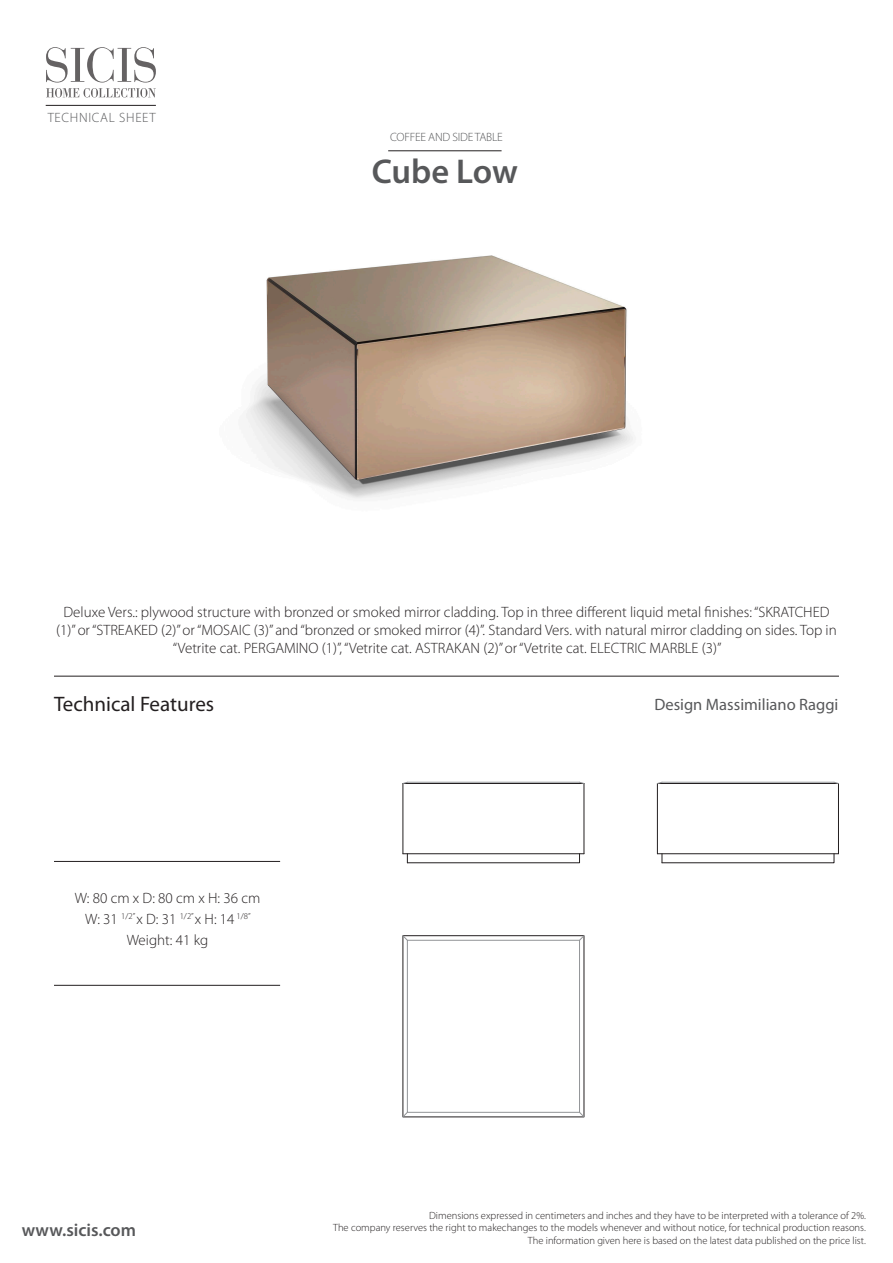
<style>
.page{position:relative;width:893px;height:1263px;background:#fff}
.page>*{position:absolute;margin:0;border:0;box-sizing:border-box;transform-origin:0 0}
.t1{font:600 34.5px "Myriad Pro";letter-spacing:-.01em;color:#57585a}
.t2{font:21px "Myriad Pro";color:#231f20}
.t3{font:600 18px "Myriad Pro";color:#57585a}
.t4{font:16.5px "Myriad Pro";color:#57585a}
.t5{font:300 15px/18px "Myriad Pro";color:#231f20;text-align:center}
.t6{font:300 13.5px "Myriad Pro";letter-spacing:.05em;color:#57585a}
.t7{font:300 12px "Myriad Pro";letter-spacing:-.02em;color:#57585a}
.t8{font:300 10.5px/12.6px "Myriad Pro";color:#231f20;text-align:right}
</style>
<div class="page">
<hr style="left:54px;top:676px;width:785px;height:1px;background:#231f20">
<svg style="left:46px;top:47px;width:110px;height:50px"></svg>
<hr style="left:46px;top:105px;width:110px;height:1px;background:#231f20">
<hr style="left:388px;top:151px;width:114px;height:1px;background:#231f20">
<svg style="left:402px;top:781px;width:183px;height:336px"></svg>
<hr style="left:657px;top:783px;width:1px;height:71px;background:#231f20">
<hr style="left:838px;top:783px;width:1px;height:71px;background:#231f20">
<svg style="left:662px;top:854px;width:172px;height:9px"></svg>
<hr style="left:657px;top:853px;width:181px;height:1px;background:#231f20">
<svg style="left:656px;top:781px;width:183px;height:3px"></svg>
<img style="left:246px;top:255px;width:387px;height:244px">
<hr style="left:54px;top:861px;width:226px;height:1px;background:#231f20">
<hr style="left:54px;top:985px;width:226px;height:1px;background:#231f20">
<p class="t6" style="left:48px;top:109px;width:110px">TECHNICAL SHEET</p>
<p class="t7" style="left:390px;top:130px;width:114px">COFFEE AND SIDE TABLE</p>
<p class="t1" style="left:372px;top:152px;width:148px">Cube Low</p>
<p class="t5" style="left:56px;top:603px;width:782px">Deluxe Vers.: plywood structure with bronzed or smoked mirror cladding. Top in three different liquid metal finishes: “SKRATCHED (1)” or “STREAKED (2)” or “MOSAIC (3)” and “bronzed or smoked mirror (4)”. Standard Vers. with natural mirror cladding on sides. Top in “Vetrite cat. PERGAMINO (1)”, “Vetrite cat. ASTRAKAN (2)” or “Vetrite cat. ELECTRIC MARBLE (3)”</p>
<h2 class="t2" style="left:54px;top:692px;width:162px">Technical Features</h2>
<p class="t5" style="left:75px;top:889px;width:187px">W: 80 cm x D: 80 cm x H: 36 cm</p>
<p class="t5" style="left:85px;top:910px;width:167px">W: 31 <sup>1/2”</sup> x D: 31 <sup>1/2”</sup> x H: 14 <sup>1/8”</sup></p>
<p class="t5" style="left:127px;top:931px;width:83px">Weight: 41 kg</p>
<p class="t4" style="left:654px;top:696px;width:186px">Design Massimiliano Raggi</p>
<p class="t3" style="left:22px;top:1220px;width:116px">www.sicis.com</p>
<p class="t8" style="left:333px;top:1208px;width:534px">Dimensions expressed in centimeters and inches and they have to be interpreted with a tolerance of 2%.<br>The company reserves the right to makechanges to the models whenever and without notice, for technical production reasons.<br>The information given here is based on the latest data published on the price list.</p>
</div>
